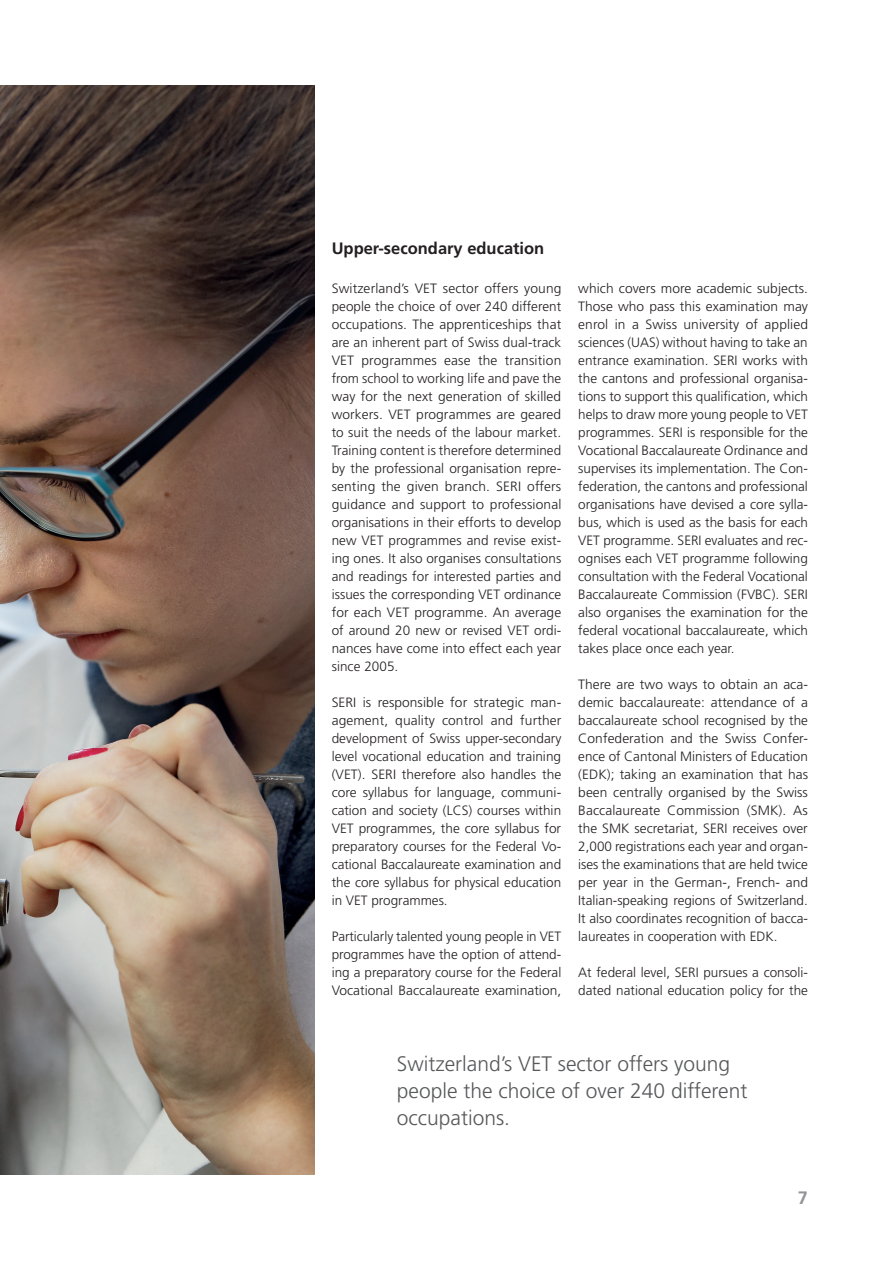
<style>
.page{position:relative;width:893px;height:1263px;background:#fff}
.page>*{position:absolute;margin:0;border:0;box-sizing:border-box;transform-origin:0 0}
.t1{font:300 21px/27px "Frutiger LT Std";color:#57585a}
.t2{font:700 18px "Frutiger LT Std";color:#939598}
.t3{font:700 16.5px "Frutiger LT Std";color:#231f20}
.t4{font:300 13.5px/18px "Frutiger LT Std";color:#231f20;text-align:justify}
</style>
<div class="page">
<img style="left:0;top:85px;width:315px;height:1090px">
<p class="t3" style="left:332px;top:239px;width:214px">Upper-secondary education</p>
<p class="t4" style="left:332px;top:279px;width:231px">Switzerland’s VET sector offers young people the choice of over 240 different occupations. The apprenticeships that are an inherent part of Swiss dual-track VET programmes ease the transition from school to working life and pave the way for the next generation of skilled workers. VET programmes are geared to suit the needs of the labour market.<br>Training content is therefore determined by the professional organisation repre&shy;senting the given branch. SERI offers guidance and support to professional organisations in their efforts to develop new VET programmes and revise exist&shy;ing ones. It also organises consultations and readings for interested parties and issues the corresponding VET ordinance for each VET programme. An average of around 20 new or revised VET ordi&shy;nances have come into effect each year since 2005.</p>
<p class="t4" style="left:332px;top:693px;width:231px">SERI is responsible for strategic man&shy;agement, quality control and further development of Swiss upper-secondary level vocational education and training (VET). SERI therefore also handles the core syllabus for language, communi&shy;cation and society (LCS) courses within VET programmes, the core syllabus for preparatory courses for the Federal Vo&shy;cational Baccalaureate examination and the core syllabus for physical education in VET programmes.</p>
<p class="t4" style="left:332px;top:927px;width:231px">Particularly talented young people in VET programmes have the option of attend&shy;ing a preparatory course for the Federal Vocational Baccalaureate examination,</p>
<p class="t4" style="left:578px;top:279px;width:231px">which covers more academic subjects.<br>Those who pass this examination may enrol in a Swiss university of applied sciences (UAS) without having to take an entrance examination. SERI works with the cantons and professional organisa&shy;tions to support this qualification, which helps to draw more young people to VET programmes. SERI is responsible for the Vocational Baccalaureate Ordinance and supervises its implementation. The Con&shy;federation, the cantons and professional organisations have devised a core sylla&shy;bus, which is used as the basis for each VET programme. SERI evaluates and rec&shy;ognises each VET programme following consultation with the Federal Vocational Baccalaureate Commission (FVBC). SERI also organises the examination for the federal vocational baccalaureate, which takes place once each year.</p>
<p class="t4" style="left:578px;top:675px;width:231px">There are two ways to obtain an aca&shy;demic baccalaureate: attendance of a baccalaureate school recognised by the Confederation and the Swiss Confer&shy;ence of Cantonal Ministers of Education (EDK); taking an examination that has been centrally organised by the Swiss Baccalaureate Commission (SMK). As the SMK secretariat, SERI receives over 2,000 registrations each year and organ&shy;ises the examinations that are held twice per year in the German-, French- and Italian-speaking regions of Switzerland.<br>It also coordinates recognition of bacca&shy;laureates in cooperation with EDK.</p>
<p class="t4" style="left:578px;top:963px;width:231px">At federal level, SERI pursues a consoli&shy;dated national education policy for the</p>
<h1 class="t1" style="left:397px;top:1051px;width:352px">Switzerland’s VET sector offers young people the choice of over 240 different occupations.</h1>
<h2 class="t2" style="left:798px;top:1187px;width:12px">7</h2>
</div>
